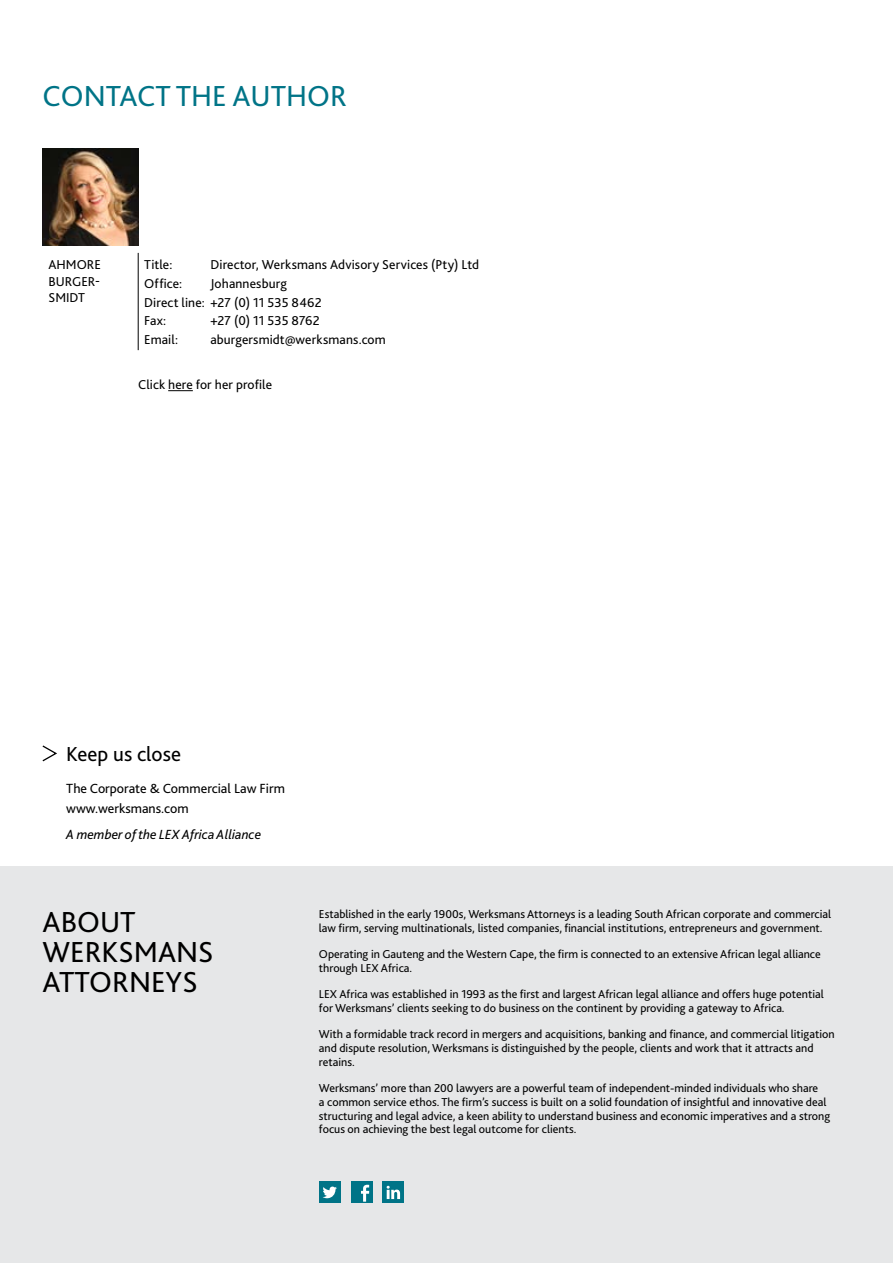
<style>
.page{position:relative;width:893px;height:1263px;background:#fff}
.page>*{position:absolute;margin:0;border:0;box-sizing:border-box;transform-origin:0 0}
.t1{font:30.3px/30px "Bliss";color:#000}
.t2{font:30.3px "Bliss";color:#007487}
.t3{font:21.15px "Bliss";color:#000}
.t4{font:13.8px/20.4px "Bliss";color:#000}
.t5{font:italic 13.8px "Bliss";color:#000}
.t6{font:13.5px/16.5px "Bliss";letter-spacing:.01em;color:#000;text-align:justify}
.t7{font:12px/13.6px "Bliss";color:#000}
</style>
<div class="page">
<div style="left:0;top:866px;width:893px;height:397px;background:#e6e7e8"></div>
<div style="left:319px;top:1181px;width:21px;height:22px;background:#007487"></div>
<svg style="left:323px;top:1186px;width:14px;height:12px"></svg>
<div style="left:351px;top:1181px;width:21px;height:22px;background:#007487"></div>
<svg style="left:361px;top:1185px;width:8px;height:17px"></svg>
<div style="left:383px;top:1181px;width:21px;height:22px;background:#007487"></div>
<svg style="left:387px;top:1186px;width:13px;height:13px"></svg>
<svg style="left:42px;top:745px;width:15px;height:17px"></svg>
<img style="left:43px;top:148px;width:95px;height:98px">
<hr style="left:138px;top:253px;width:1px;height:97px;background:#000">
<svg style="left:168px;top:390px;width:25px;height:1px"></svg>
<h1 class="t2" style="left:43px;top:77px;width:306px">CONTACT THE AUTHOR</h1>
<p class="t6" style="left:49px;top:256px;width:54px">AHMORE BURGER-SMIDT</p>
<p class="t6" style="left:144px;top:256px;width:30px">Title:</p>
<p class="t6" style="left:210px;top:256px;width:270px">Director, Werksmans Advisory Services (Pty) Ltd</p>
<p class="t6" style="left:144px;top:275px;width:39px">Office:</p>
<p class="t6" style="left:144px;top:274px;width:179px;line-height:18.8px;text-align:left;text-indent:66px">Johannesburg<br>Direct line: +27 (0) 11 535 8462<br>Fax:</p>
<p class="t6" style="left:210px;top:313px;width:111px">+27 (0) 11 535 8762</p>
<p class="t6" style="left:144px;top:331px;width:35px">Email:</p>
<p class="t6" style="left:210px;top:331px;width:177px">aburgersmidt@werksmans.com</p>
<p class="t6" style="left:138px;top:376px;width:135px">Click here for her profile</p>
<h2 class="t3" style="left:66px;top:741px;width:116px">Keep us close</h2>
<p class="t4" style="left:66px;top:778px;width:220px">The Corporate &amp; Commercial Law Firm www.werksmans.com</p>
<p class="t5" style="left:66px;top:826px;width:196px">A member of the LEX Africa Alliance</p>
<h1 class="t1" style="left:43px;top:907px;width:173px">ABOUT<br>WERKSMANS<br>ATTORNEYS</h1>
<p class="t7" style="left:319px;top:907px;width:514px">Established in the early 1900s, Werksmans Attorneys is a leading South African corporate and commercial law firm, serving multinationals, listed companies, financial institutions, entrepreneurs and government.</p>
<p class="t7" style="left:319px;top:947px;width:503px">Operating in Gauteng and the Western Cape, the firm is connected to an extensive African legal alliance through LEX Africa.</p>
<p class="t7" style="left:319px;top:987px;width:506px">LEX Africa was established in 1993 as the first and largest African legal alliance and offers huge potential for Werksmans’ clients seeking to do business on the continent by providing a gateway to Africa.</p>
<p class="t7" style="left:319px;top:1027px;width:517px">With a formidable track record in mergers and acquisitions, banking and finance, and commercial litigation and dispute resolution, Werksmans is distinguished by the people, clients and work that it attracts and retains.</p>
<p class="t7" style="left:319px;top:1081px;width:513px">Werksmans’ more than 200 lawyers are a powerful team of independent-minded individuals who share<br>a common service ethos. The firm’s success is built on a solid foundation of insightful and innovative deal structuring and legal advice, a keen ability to understand business and economic imperatives and a strong focus on achieving the best legal outcome for clients.</p>
</div>
